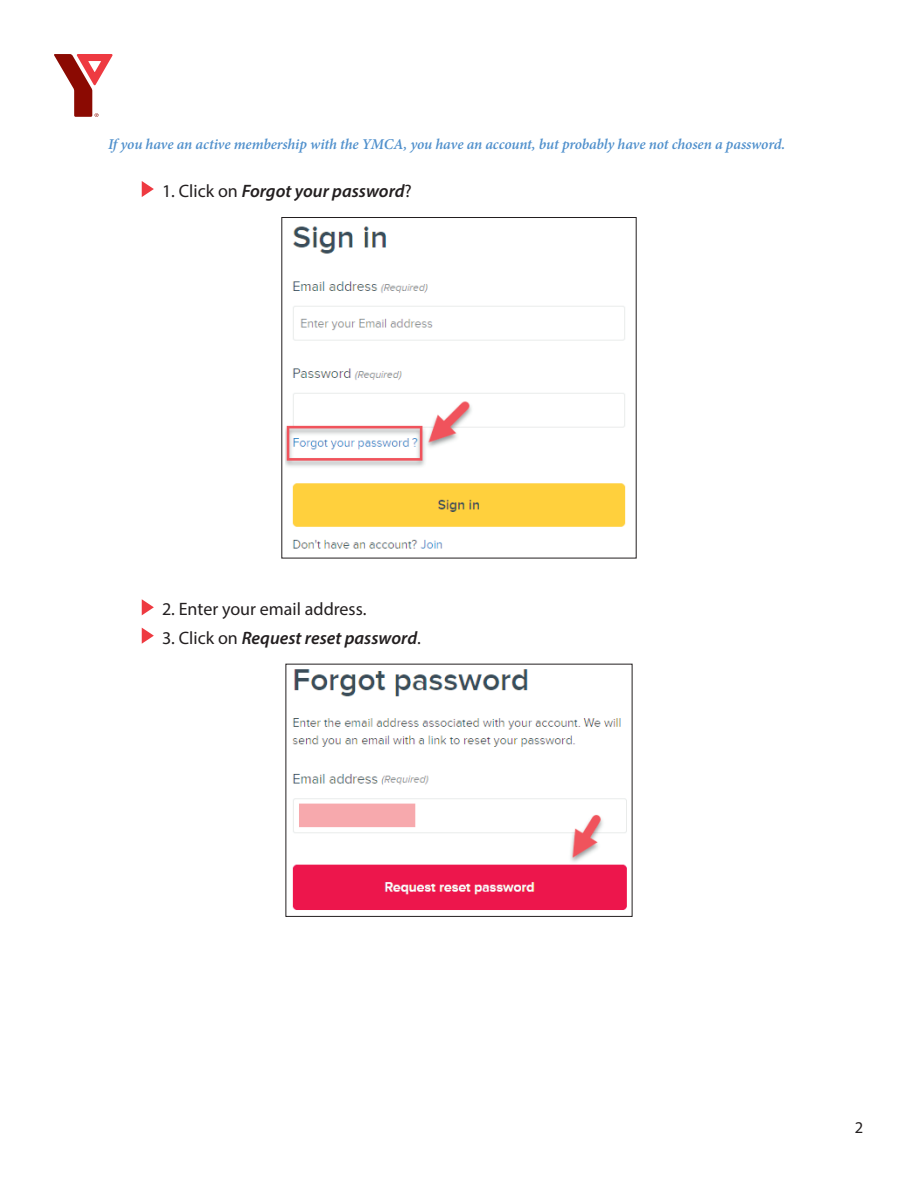
<style>
.page{position:relative;width:918px;height:1188px;background:#fff}
.page>*{position:absolute;margin:0;border:0;box-sizing:border-box;transform-origin:0 0}
.t1{font:italic 600 18px "Myriad Pro";color:#231f20}
.t2{font:18px "Myriad Pro";color:#231f20}
.t3{font:16.5px "Myriad Pro";color:#231f20}
.t4{font:italic 600 15px "Minion Pro";letter-spacing:-.01em;color:#5090cc}
.s1{font-weight:400;font-style:normal}
</style>
<div class="page">
<svg style="left:142px;top:181px;width:12px;height:16px"></svg>
<img style="left:286px;top:226px;width:340px;height:323px">
<svg style="left:142px;top:599px;width:12px;height:16px"></svg>
<svg style="left:142px;top:628px;width:12px;height:16px"></svg>
<img style="left:292px;top:669px;width:335px;height:241px">
<svg style="left:54px;top:54px;width:59px;height:63px"></svg>
<p class="t4" style="left:108px;top:133px;width:679px">If you have an active membership with the YMCA, you have an account, but probably have not chosen a password.</p>
<p class="t1" style="left:162px;top:180px;width:251px"><span class="s1">1. Click on</span> Forgot your password<span class="s1">?</span></p>
<p class="t2" style="left:162px;top:598px;width:206px">2. Enter your email address.</p>
<p class="t1" style="left:162px;top:626px;width:260px"><span class="s1">3. Click on</span> Request reset password<span class="s1">.</span></p>
<p class="t3" style="left:855px;top:1118px;width:10px">2</p>
</div>
